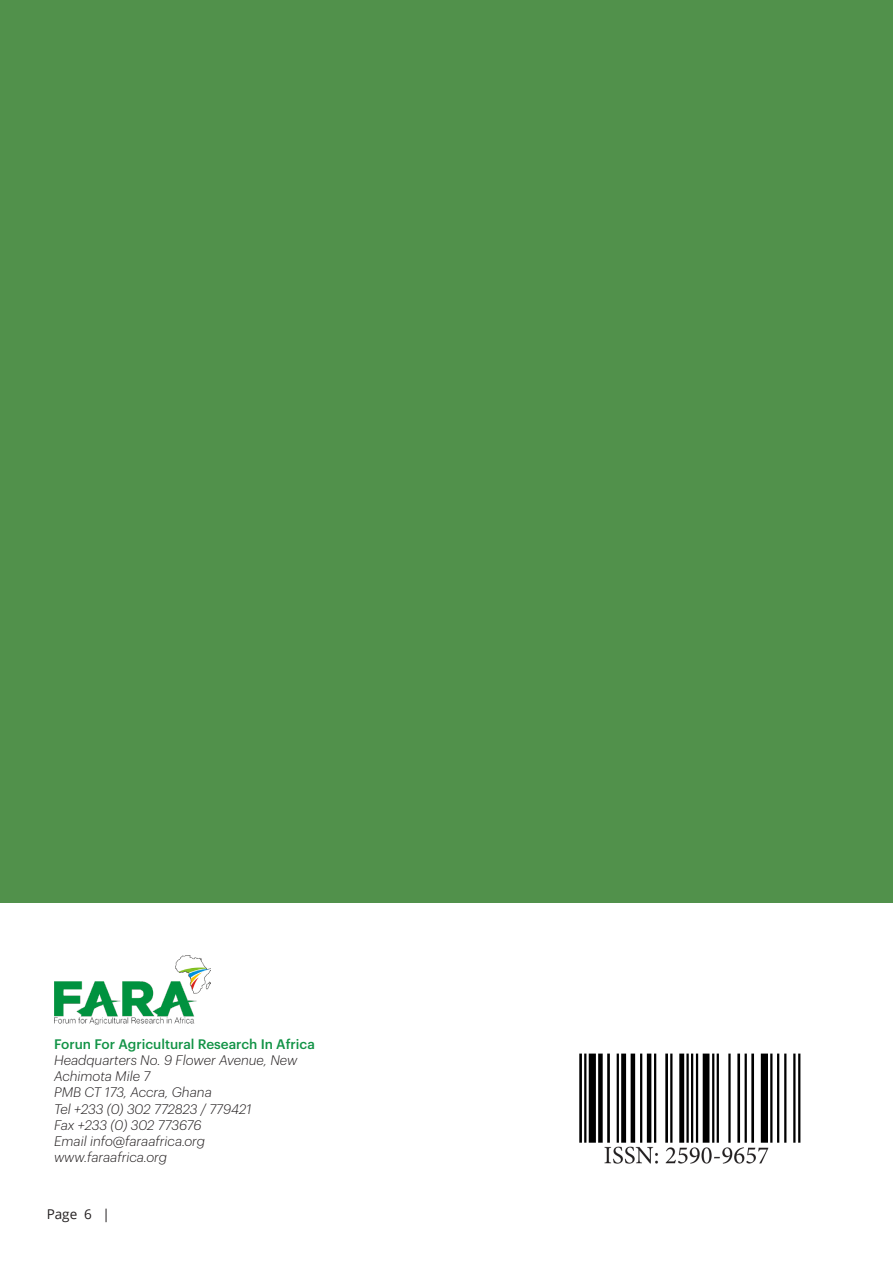
<style>
.page{position:relative;width:893px;height:1263px;background:#fff}
.page>*{position:absolute;margin:0;border:0;box-sizing:border-box;transform-origin:0 0}
.t1{font:italic 300 13.5px/16.2px "Graphik";color:#231f20}
.t2{font:500 13.5px "Graphik";color:#129346}
.t3{font:13.5px "Open Sans";color:#231f20}
</style>
<div class="page">
<div style="left:0;top:0;width:893px;height:902px;background:#51914b"></div>
<img style="left:579px;top:1053px;width:222px;height:111px">
<img style="left:54px;top:955px;width:157px;height:70px">
<p class="t2" style="left:54px;top:1034px;width:262px">Forun For Agricultural Research In Africa</p>
<p class="t1" style="left:54px;top:1051px;width:245px">Headquarters No. 9 Flower Avenue, New<br>Achimota Mile 7</p>
<p class="t1" style="left:54px;top:1083px;width:159px">PMB CT 173, Accra, Ghana</p>
<p class="t1" style="left:54px;top:1100px;width:199px">Tel +233 (0) 302 772823 / 779421</p>
<p class="t1" style="left:54px;top:1116px;width:149px">Fax +233 (0) 302 773676</p>
<p class="t1" style="left:54px;top:1132px;width:153px">Email info@faraafrica.org</p>
<p class="t1" style="left:54px;top:1148px;width:114px">www.faraafrica.org</p>
<p class="t3" style="left:47px;top:1205px;width:65px">Page 6 |</p>
</div>
